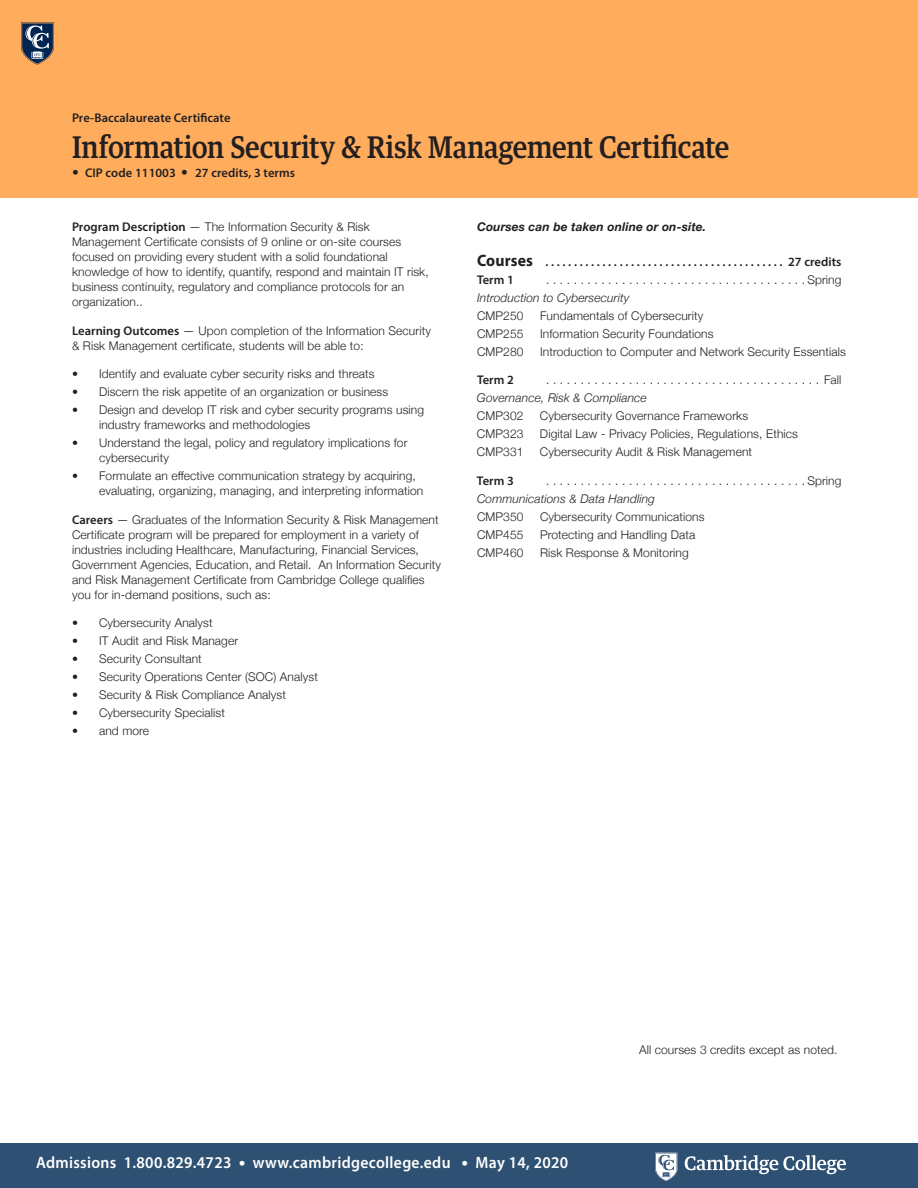
<style>
.page{position:relative;width:918px;height:1188px;background:#fff}
.page>*{position:absolute;margin:0;border:0;box-sizing:border-box;transform-origin:0 0}
.cht_h1-egypt{font:500 30px "Guardian Text Egyp";letter-spacing:-.005em;color:#231f20;scale:.9 1}
.t1{font:600 16.5px "Myriad Pro";letter-spacing:.02em;color:#fff;scale:.95 1}
.txt-2_b{font:600 12.6px "Myriad Pro";letter-spacing:.005em;color:#231f20}
.txt-2{font:600 12.6px "Myriad Pro";letter-spacing:.005em;color:#231f20}
.txt-9{font:300 12px/15px "Helvetica Neue";letter-spacing:.01em;color:#231f20}
.txt-2-2{font:300 12px "Helvetica Neue";letter-spacing:.01em;color:#231f20}
.bul-2{font:300 12px "Helvetica Neue";letter-spacing:.01em;color:#231f20}
.bul-9{font:300 12px "Helvetica Neue";letter-spacing:.01em;color:#231f20}
.txt-2-3{font:italic 300 12px "Helvetica Neue";letter-spacing:.01em;color:#231f20}
.txt-9-2{font:italic 700 12px "Helvetica Neue";letter-spacing:.01em;color:#231f20}
.s1{font-family:"Helvetica Neue";font-weight:300;font-size:13.5px}
.s2{font-family:"Myriad Pro";font-weight:600;font-size:12.6px}
.s3{font-weight:700;font-size:16.5px}
</style>
<div class="page">
<div style="left:0;top:1143px;width:918px;height:45px;background:#2e5072"></div>
<svg style="left:655px;top:1153px;width:191px;height:28px"></svg>
<div style="left:0;top:0;width:918px;height:198px;background:#ffad5c"></div>
<svg style="left:21px;top:22px;width:33px;height:43px"></svg>
<p class="txt-2_b" style="left:72px;top:110px;width:160px">Pre-Baccalaureate Certificate</p>
<p class="cht_h1-egypt" style="left:72px;top:122px;width:732px">Information Security &amp; Risk Management Certificate</p>
<p class="txt-2_b" style="left:72px;top:165px;width:225px"><span class="s1">•</span> CIP code 111003 <span class="s1">•</span> 27 credits, 3 terms</p>
<p class="txt-9" style="left:72px;top:219px;width:358px"><span class="s2">Program Description</span> — The Information Security &amp; Risk Management Certificate consists of 9 online or on-site courses focused on providing every student with a solid foundational knowledge of how to identify, quantify, respond and maintain IT risk, business continuity, regulatory and compliance protocols for an organization..</p>
<p class="txt-9" style="left:72px;top:322px;width:360px"><span class="s2">Learning Outcomes</span> — Upon completion of the Information Security &amp; Risk Management certificate, students will be able to:</p>
<p class="txt-9" style="left:72px;top:366px;width:304px">• Identify and evaluate cyber security risks and threats</p>
<p class="txt-9" style="left:72px;top:384px;width:318px">• Discern the risk appetite of an organization or business</p>
<p class="txt-9" style="left:99px;top:402px;width:327px;text-indent:-27px">• Design and develop IT risk and cyber security programs using industry frameworks and methodologies</p>
<p class="txt-9" style="left:99px;top:435px;width:310px;text-indent:-27px">• Understand the legal, policy and regulatory implications for cybersecurity</p>
<p class="txt-9" style="left:99px;top:468px;width:326px;text-indent:-27px">• Formulate an effective communication strategy by acquiring, evaluating, organizing, managing, and interpreting information</p>
<p class="txt-9" style="left:72px;top:511px;width:371px"><span class="s2">Careers</span> — Graduates of the Information Security &amp; Risk Management Certificate program will be prepared for employment in a variety of industries including Healthcare, Manufacturing, Financial Services, Government Agencies, Education, and Retail. An Information Security and Risk Management Certificate from Cambridge College qualifies you for in-demand positions, such as:</p>
<p class="txt-9" style="left:72px;top:615px;width:142px">• Cybersecurity Analyst</p>
<p class="txt-9" style="left:72px;top:633px;width:168px">• IT Audit and Risk Manager</p>
<p class="txt-9" style="left:72px;top:651px;width:131px">• Security Consultant</p>
<p class="txt-9" style="left:72px;top:669px;width:247px">• Security Operations Center (SOC) Analyst</p>
<p class="txt-9" style="left:72px;top:687px;width:216px">• Security &amp; Risk Compliance Analyst</p>
<p class="txt-9" style="left:72px;top:705px;width:154px">• Cybersecurity Specialist</p>
<p class="txt-9" style="left:72px;top:723px;width:79px">• and more</p>
<p class="txt-9-2" style="left:477px;top:218px;width:231px">Courses can be taken online or on-site.</p>
<p class="txt-2_b" style="left:477px;top:254px;width:70px"><span class="s3">Courses</span> ...........................................</p>
<p class="txt-2_b" style="left:788px;top:254px;width:55px">27 credits</p>
<p class="txt-2" style="left:477px;top:272px;width:38px">Term 1</p>
<p class="txt-2-2" style="left:807px;top:270px;width:36px">Spring</p>
<p class="txt-2-3" style="left:477px;top:288px;width:154px">Introduction to Cybersecurity</p>
<p class="txt-2-2" style="left:477px;top:306px;width:48px">CMP250</p>
<p class="txt-2-2" style="left:540px;top:306px;width:165px">Fundamentals of Cybersecurity</p>
<p class="bul-2" style="left:477px;top:324px;width:48px">CMP255</p>
<p class="bul-2" style="left:540px;top:324px;width:175px">Information Security Foundations</p>
<p class="bul-9" style="left:477px;top:342px;width:48px">CMP280</p>
<p class="bul-9" style="left:540px;top:342px;width:308px">Introduction to Computer and Network Security Essentials</p>
<p class="txt-2" style="left:477px;top:372px;width:38px">Term 2</p>
<p class="txt-2-2" style="left:543px;top:370px;width:5px">.........................................</p>
<p class="txt-2-2" style="left:824px;top:370px;width:19px">Fall</p>
<p class="txt-2-3" style="left:477px;top:389px;width:171px">Governance, Risk &amp; Compliance</p>
<p class="txt-2-2" style="left:477px;top:406px;width:48px">CMP302</p>
<p class="txt-2-2" style="left:540px;top:406px;width:210px">Cybersecurity Governance Frameworks</p>
<p class="txt-2-2" style="left:477px;top:424px;width:48px">CMP323</p>
<p class="txt-2-2" style="left:540px;top:424px;width:260px">Digital Law - Privacy Policies, Regulations, Ethics</p>
<p class="bul-9" style="left:477px;top:442px;width:48px">CMP331</p>
<p class="bul-9" style="left:540px;top:442px;width:214px">Cybersecurity Audit &amp; Risk Management</p>
<p class="txt-2" style="left:477px;top:473px;width:38px">Term 3</p>
<p class="txt-2-2" style="left:807px;top:471px;width:36px">Spring</p>
<p class="txt-2-3" style="left:477px;top:489px;width:179px">Communications &amp; Data Handling</p>
<p class="bul-2" style="left:477px;top:507px;width:48px">CMP350</p>
<p class="bul-2" style="left:540px;top:507px;width:166px">Cybersecurity Communications</p>
<p class="bul-2" style="left:477px;top:525px;width:48px">CMP455</p>
<p class="bul-2" style="left:540px;top:525px;width:157px">Protecting and Handling Data</p>
<p class="bul-2" style="left:477px;top:543px;width:48px">CMP460</p>
<p class="bul-2" style="left:540px;top:543px;width:150px">Risk Response &amp; Monitoring</p>
<p class="txt-9" style="left:639px;top:1041px;width:200px">All courses 3 credits except as noted.</p>
<p class="t1" style="left:36px;top:1152px;width:562px">Admissions 1.800.829.4723 <span class="s1">•</span> www.cambridgecollege.edu <span class="s1">•</span> May 14, 2020</p>
</div>
